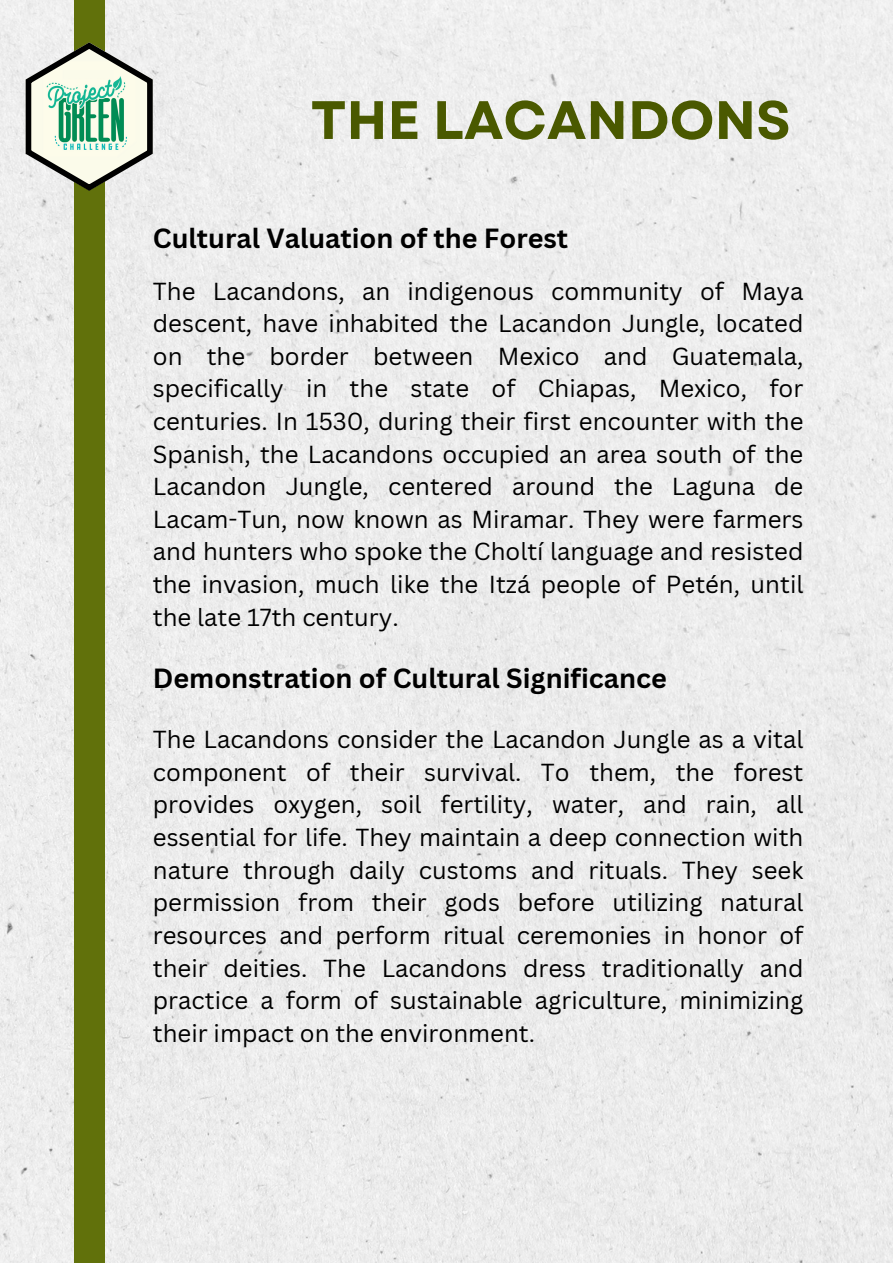
<style>
.page{position:relative;width:893px;height:1264px;background:#fff}
.page>*{position:absolute;margin:0;border:0;box-sizing:border-box;transform-origin:0 0}
.t1{font:700 54px "Garet";color:#4a5900}
.t2{font:700 27px "Canva Sans";color:#000}
.t3{font:24px/32.5px "Canva Sans";color:#000;text-align:justify}
</style>
<div class="page">
<div style="left:0;top:0;width:892px;height:1262px;background:#ececec"></div>
<div style="left:74px;top:0;width:31px;height:1262px;background:#61710b"></div>
<svg style="left:26px;top:42px;width:127px;height:149px"></svg>
<p class="t1" style="left:310px;top:81px;width:481px">THE LACANDONS</p>
<p class="t2" style="left:153px;top:219px;width:417px">Cultural Valuation of the Forest</p>
<p class="t3" style="left:153px;top:274px;width:652px">The Lacandons, an indigenous community of Maya descent, have inhabited the Lacandon Jungle, located on the border between Mexico and Guatemala, specifically in the state of Chiapas, Mexico, for centuries. In 1530, during their first encounter with the Spanish, the Lacandons occupied an area south of the Lacandon Jungle, centered around the Laguna de Lacam-Tun, now known as Miramar. They were farmers and hunters who spoke the Choltí language and resisted the invasion, much like the Itzá people of Petén, until the late 17th century.</p>
<p class="t2" style="left:153px;top:659px;width:515px">Demonstration of Cultural Significance</p>
<p class="t3" style="left:153px;top:722px;width:652px">The Lacandons consider the Lacandon Jungle as a vital component of their survival. To them, the forest provides oxygen, soil fertility, water, and rain, all essential for life. They maintain a deep connection with nature through daily customs and rituals. They seek permission from their gods before utilizing natural resources and perform ritual ceremonies in honor of their deities. The Lacandons dress traditionally and practice a form of sustainable agriculture, minimizing their impact on the environment.</p>
</div>
